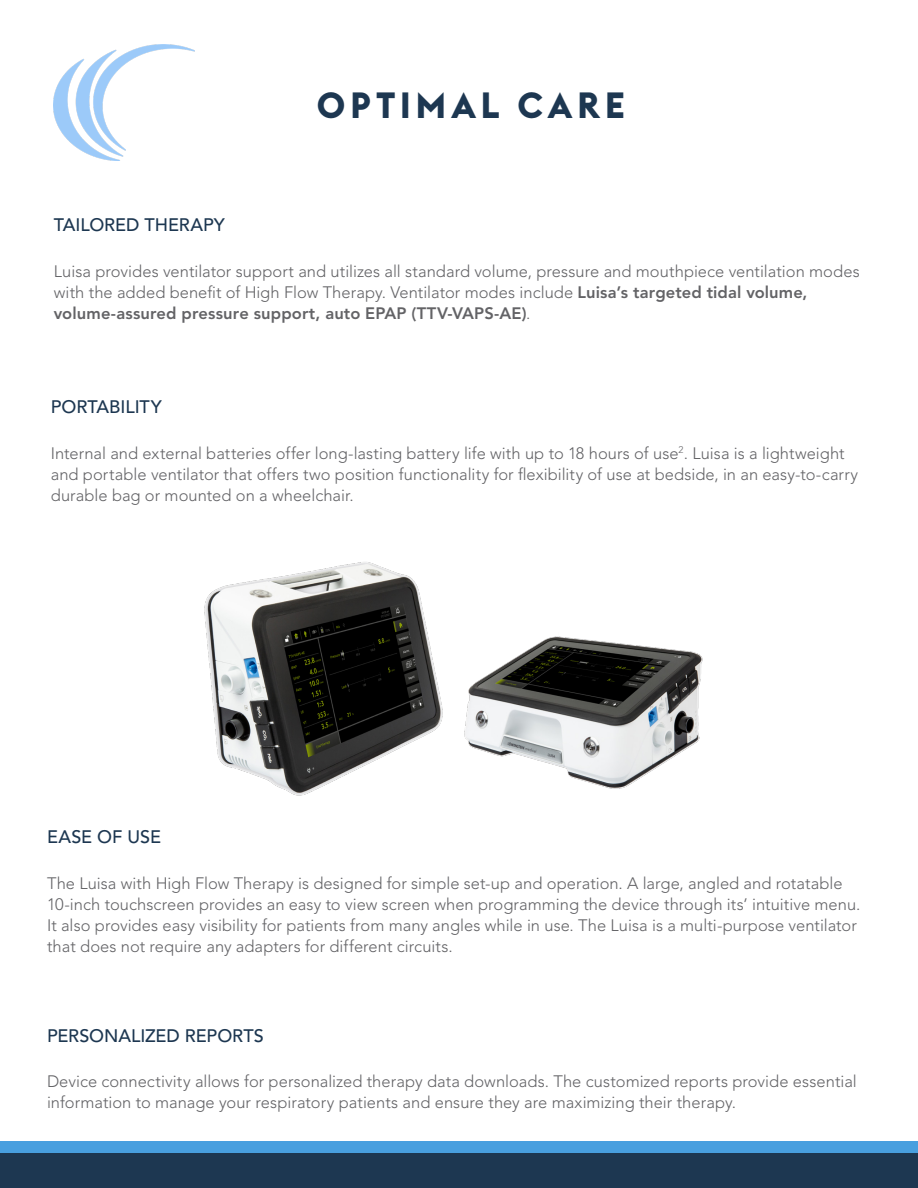
<style>
.page{position:relative;width:918px;height:1188px;background:#fff}
.page>*{position:absolute;margin:0;border:0;box-sizing:border-box;transform-origin:0 0}
.t1{font:700 36px "Euclid Flex";letter-spacing:.145em;color:#1d3751}
.t2{font:500 18px "Avenir LT Std";letter-spacing:-.005em;color:#1d3751}
.t3{font:300 16.5px/21px "Avenir LT Std";color:#636366}
.s1{font-weight:800}
</style>
<div class="page">
<div style="left:0;top:1141px;width:918px;height:12px;background:#489fdf"></div>
<div style="left:0;top:1153px;width:918px;height:35px;background:#1d3751"></div>
<img style="left:54px;top:44px;width:140px;height:117px">
<img style="left:464px;top:636px;width:239px;height:153px">
<img style="left:204px;top:562px;width:239px;height:234px">
<p class="t1" style="left:317px;top:84px;width:310px">OPTIMAL CARE</p>
<p class="t2" style="left:54px;top:215px;width:173px">TAILORED THERAPY</p>
<p class="t3" style="left:54px;top:261px;width:807px">Luisa provides ventilator support and utilizes all standard volume, pressure and mouthpiece ventilation modes with the added benefit of High Flow Therapy. Ventilator modes include <span class="s1">Luisa’s targeted tidal volume, volume-assured pressure support, auto EPAP (TTV-VAPS-AE)</span>.</p>
<p class="t2" style="left:51px;top:397px;width:112px">PORTABILITY</p>
<p class="t3" style="left:51px;top:443px;width:809px">Internal and external batteries offer long-lasting battery life with up to 18 hours of use<sup>2</sup>. Luisa is a lightweight and portable ventilator that offers two position functionality for flexibility of use at bedside, in an easy-to-carry durable bag or mounted on a wheelchair.</p>
<p class="t2" style="left:47px;top:826px;width:115px">EASE OF USE</p>
<p class="t3" style="left:47px;top:872px;width:815px">The Luisa with High Flow Therapy is designed for simple set-up and operation. A large, angled and rotatable 10-inch touchscreen provides an easy to view screen when programming the device through its’ intuitive menu.<br>It also provides easy visibility for patients from many angles while in use. The Luisa is a multi-purpose ventilator that does not require any adapters for different circuits.</p>
<p class="t2" style="left:47px;top:1025px;width:218px">PERSONALIZED REPORTS</p>
<p class="t3" style="left:47px;top:1071px;width:811px">Device connectivity allows for personalized therapy data downloads. The customized reports provide essential information to manage your respiratory patients and ensure they are maximizing their therapy.</p>
</div>
